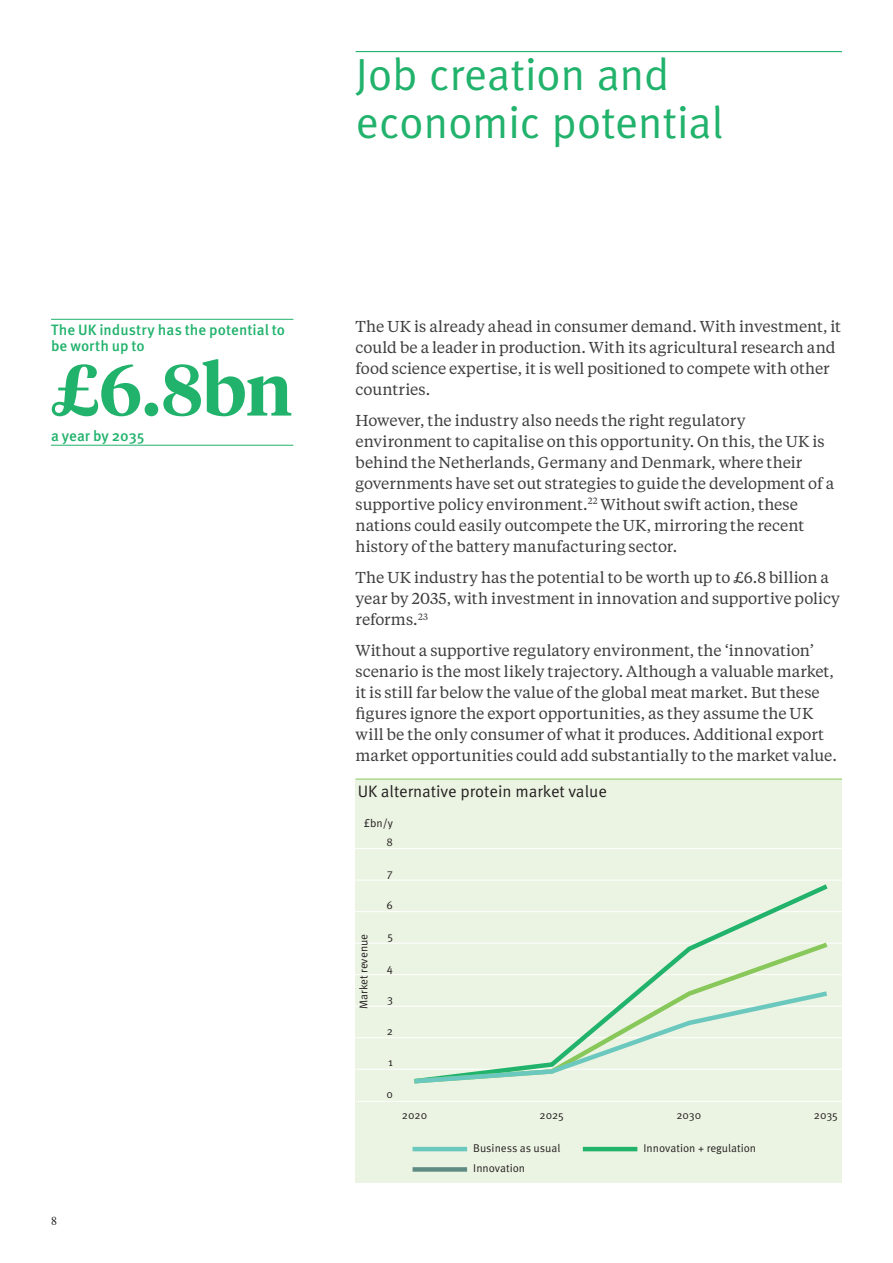
<style>
.page{position:relative;width:893px;height:1263px;background:#fff}
.page>*{position:absolute;margin:0;border:0;box-sizing:border-box;transform-origin:0 0}
.Margin_number_-_55pt_tiempos{font:600 72px "Tiempos Headline";color:#21b26c}
.Page_heads{font:45px/48px "Meta Pro Norm";letter-spacing:-.01em;color:#21b26c}
.t1{font:16.5px "Meta Pro Norm";color:#231f20}
.TEXT_tiempos_10_5_14pt{font:15.75px/21px "Tiempos Text";color:#3e3e3f}
.Margin_facts_rule_above{font:500 15px/16.5px "Meta Pro";letter-spacing:.005em;color:#21b26c}
.Margin_facts_rule_below{font:500 15px "Meta Pro";color:#21b26c}
.t2{font:12px "Times";color:#231f20}
.t3{font:11.25px/20.4px "Meta Pro Norm";color:#231f20}
</style>
<div class="page">
<div style="left:356px;top:779px;width:486px;height:404px;background:#ebf4e2"></div>
<hr style="left:356px;top:779px;width:486px;height:1px;background:#88c75a">
<hr style="left:356px;top:1101px;width:486px;height:1px;background:#fff">
<hr style="left:356px;top:1069px;width:486px;height:1px;background:#fff">
<hr style="left:356px;top:1037px;width:486px;height:1px;background:#fff">
<hr style="left:356px;top:1006px;width:486px;height:1px;background:#fff">
<hr style="left:356px;top:974px;width:486px;height:1px;background:#fff">
<hr style="left:356px;top:943px;width:486px;height:1px;background:#fff">
<hr style="left:356px;top:911px;width:486px;height:1px;background:#fff">
<hr style="left:356px;top:880px;width:486px;height:1px;background:#fff">
<hr style="left:356px;top:848px;width:486px;height:1px;background:#fff">
<hr style="left:413px;top:1147px;width:54px;height:4px;background:#6bc8be">
<div style="left:413px;top:1167px;width:54px;height:5px;background:#5e8b83"></div>
<hr style="left:583px;top:1147px;width:54px;height:4px;background:#21b26c">
<svg style="left:410px;top:880px;width:423px;height:59px"></svg>
<svg style="left:639px;top:939px;width:189px;height:49px"></svg>
<svg style="left:414px;top:988px;width:413px;height:96px"></svg>
<hr style="left:356px;top:51px;width:486px;height:1px;background:#21b26c">
<hr style="left:51px;top:319px;width:242px;height:1px;background:#21b26c">
<hr style="left:51px;top:445px;width:242px;height:1px;background:#21b26c">
<p class="Page_heads" style="left:356px;top:48px;width:369px">Job creation and economic potential</p>
<p class="Margin_facts_rule_above" style="left:51px;top:320px;width:236px">The UK industry has the potential to be worth up to</p>
<p class="Margin_number_-_55pt_tiempos" style="left:51px;top:340px;width:242px">£6.8bn</p>
<p class="Margin_facts_rule_below" style="left:51px;top:424px;width:95px">a year by 2035</p>
<p class="t2" style="left:51px;top:1210px;width:7px">8</p>
<p class="TEXT_tiempos_10_5_14pt" style="left:356px;top:315px;width:487px">The UK is already ahead in consumer demand. With investment, it could be a leader in production. With its agricultural research and food science expertise, it is well positioned to compete with other countries.</p>
<p class="TEXT_tiempos_10_5_14pt" style="left:356px;top:409px;width:480px">However, the industry also needs the right regulatory environment to capitalise on this opportunity. On this, the UK is behind the Netherlands, Germany and Denmark, where their governments have set out strategies to guide the development of a supportive policy environment.<sup>22</sup> Without swift action, these nations could easily outcompete the UK, mirroring the recent history of the battery manufacturing sector.</p>
<p class="TEXT_tiempos_10_5_14pt" style="left:356px;top:566px;width:486px">The UK industry has the potential to be worth up to £6.8 billion a year by 2035, with investment in innovation and supportive policy reforms.<sup>23</sup></p>
<p class="TEXT_tiempos_10_5_14pt" style="left:356px;top:639px;width:483px">Without a supportive regulatory environment, the ‘innovation’ scenario is the most likely trajectory. Although a valuable market, it is still far below the value of the global meat market. But these figures ignore the export opportunities, as they assume the UK will be the only consumer of what it produces. Additional export market opportunities could add substantially to the market value.</p>
<p class="t1" style="left:358px;top:779px;width:251px">UK alternative protein market value</p>
<p class="t3" style="left:364px;top:812px;width:31px">£bn/y</p>
<p class="t3" style="left:386px;top:831px;width:8px">8</p>
<p class="t3" style="left:387px;top:862px;width:7px">7</p>
<p class="t3" style="left:353px;top:1009px;width:77px;rotate:-90deg">Market revenue</p>
<p class="t3" style="left:386px;top:894px;width:8px">6</p>
<p class="t3" style="left:387px;top:925px;width:7px">5</p>
<p class="t3" style="left:387px;top:957px;width:8px">4</p>
<p class="t3" style="left:387px;top:988px;width:7px">3</p>
<p class="t3" style="left:387px;top:1020px;width:8px">2</p>
<p class="t3" style="left:388px;top:1051px;width:6px">1</p>
<p class="t3" style="left:386px;top:1083px;width:8px">0</p>
<p class="t3" style="left:402px;top:1105px;width:27px">2020</p>
<p class="t3" style="left:539px;top:1105px;width:26px">2025</p>
<p class="t3" style="left:676px;top:1105px;width:26px">2030</p>
<p class="t3" style="left:814px;top:1105px;width:25px">2035</p>
<p class="t3" style="left:473px;top:1137px;width:89px">Business as usual<br>Innovation</p>
<p class="t3" style="left:644px;top:1137px;width:114px">Innovation + regulation</p>
</div>
